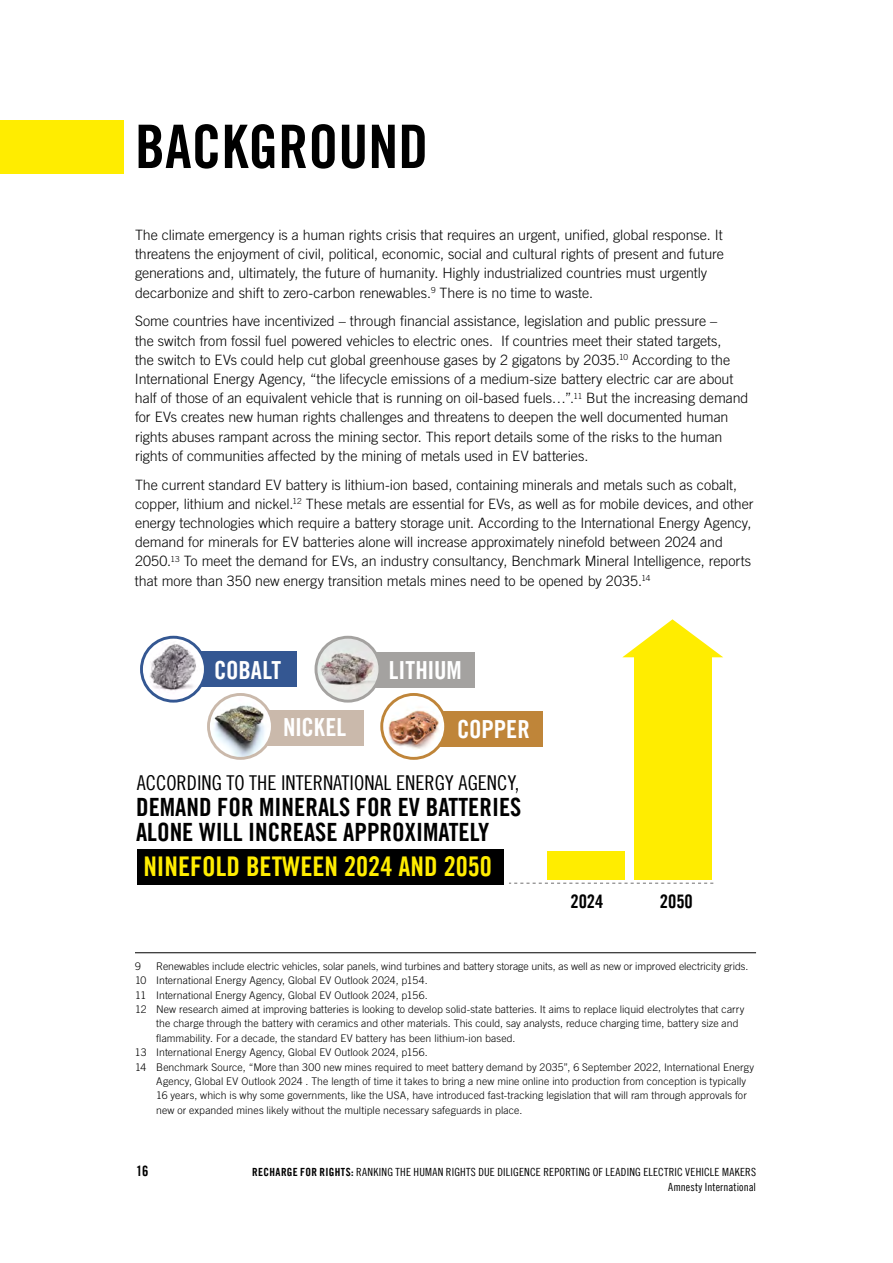
<style>
.page{position:relative;width:893px;height:1263px;background:#fff}
.page>*{position:absolute;margin:0;border:0;box-sizing:border-box;transform-origin:0 0}
.t1{font:60px "Amnesty Trade Gothic Bd Cn 20";color:#000}
.t2{font:27.15px "Amnesty Trade Gothic Bd Cn 20";color:#ffed00}
.t3{font:25.2px/25.2px "Amnesty Trade Gothic Bd Cn 20";color:#000}
.t4{font:24.9px "Amnesty Trade Gothic Bd Cn 20";letter-spacing:-.005em;color:#fff}
.t5{font:20.4px "Amnesty Trade Gothic Cn 18";color:#000}
.t6{font:18.6px "Amnesty Trade Gothic Bd Cn 20";color:#000}
.body_text{font:300 14.25px/19.2px "Amnesty Trade Gothic";letter-spacing:-.005em;color:#000}
.t7{font:14.25px "Amnesty Trade Gothic Bd Cn 20";color:#000}
.t8{font:11.25px/14.4px "Amnesty Trade Gothic Cn 18";letter-spacing:.02em;color:#000;text-align:right}
.new_footnotes{font:300 10.5px/14.4px "Amnesty Trade Gothic";letter-spacing:.01em;color:#000}
.s1{font-family:"Amnesty Trade Gothic Bd Cn 20"}
</style>
<div class="page">
<hr style="left:135px;top:952px;width:621px;height:1px;background:#000">
<div style="left:0;top:120px;width:123px;height:53px;background:#ffed00"></div>
<div style="left:137px;top:849px;width:367px;height:35px;background:#000"></div>
<div style="left:405px;top:711px;width:138px;height:35px;background:#bf8539"></div>
<svg style="left:380px;top:693px;width:67px;height:67px"></svg>
<img style="left:383px;top:696px;width:61px;height:61px;border-radius:31px">
<div style="left:227px;top:711px;width:137px;height:35px;background:#cab9ab"></div>
<div style="left:207px;top:693px;width:67px;height:67px;background:linear-gradient(to right,#cbbaad,#cbbaac);border-radius:50%"></div>
<img style="left:210px;top:696px;width:61px;height:61px;border-radius:31px">
<div style="left:337px;top:652px;width:137px;height:36px;background:#a4a2a0"></div>
<svg style="left:315px;top:636px;width:66px;height:67px"></svg>
<img style="left:317px;top:639px;width:61px;height:61px;border-radius:31px">
<div style="left:160px;top:652px;width:137px;height:35px;background:#345792"></div>
<svg style="left:140px;top:636px;width:67px;height:67px"></svg>
<img style="left:143px;top:639px;width:61px;height:61px;border-radius:31px">
<svg style="left:509px;top:883px;width:204px;height:1px"></svg>
<div style="left:634px;top:652px;width:78px;height:228px;background:#ffed00"></div>
<svg style="left:623px;top:619px;width:100px;height:38px"></svg>
<div style="left:547px;top:851px;width:78px;height:29px;background:#ffed00"></div>
<h1 class="t1" style="left:135px;top:110px;width:295px">BACKGROUND</h1>
<p class="body_text" style="left:135px;top:225px;width:590px">The climate emergency is a human rights crisis that requires an urgent, unified, global response. It threatens the enjoyment of civil, political, economic, social and cultural rights of present and future generations and, ultimately, the future of humanity. Highly industrialized countries must urgently decarbonize and shift to zero-carbon renewables.<sup>9</sup> There is no time to waste.</p>
<p class="body_text" style="left:135px;top:312px;width:615px">Some countries have incentivized – through financial assistance, legislation and public pressure –<br>the switch from fossil fuel powered vehicles to electric ones. If countries meet their stated targets,<br>the switch to EVs could help cut global greenhouse gases by 2 gigatons by 2035.<sup>10</sup> According to the International Energy Agency, “the lifecycle emissions of a medium-size battery electric car are about half of those of an equivalent vehicle that is running on oil-based fuels…”.<sup>11</sup> But the increasing demand for EVs creates new human rights challenges and threatens to deepen the well documented human rights abuses rampant across the mining sector. This report details some of the risks to the human rights of communities affected by the mining of metals used in EV batteries.</p>
<p class="body_text" style="left:135px;top:475px;width:620px">The current standard EV battery is lithium-ion based, containing minerals and metals such as cobalt, copper, lithium and nickel.<sup>12</sup> These metals are essential for EVs, as well as for mobile devices, and other energy technologies which require a battery storage unit. According to the International Energy Agency, demand for minerals for EV batteries alone will increase approximately ninefold between 2024 and 2050.<sup>13</sup> To meet the demand for EVs, an industry consultancy, Benchmark Mineral Intelligence, reports that more than 350 new energy transition metals mines need to be opened by 2035.<sup>14</sup></p>
<p class="t4" style="left:214px;top:655px;width:69px">COBALT</p>
<p class="t4" style="left:389px;top:654px;width:74px">LITHIUM</p>
<p class="t4" style="left:283px;top:712px;width:65px">NICKEL</p>
<p class="t4" style="left:457px;top:714px;width:74px">COPPER</p>
<p class="t5" style="left:137px;top:770px;width:384px">ACCORDING TO THE INTERNATIONAL ENERGY AGENCY,</p>
<p class="t3" style="left:136px;top:794px;width:387px">DEMAND FOR MINERALS FOR EV BATTERIES<br>ALONE WILL INCREASE APPROXIMATELY</p>
<p class="t2" style="left:143px;top:850px;width:350px">NINEFOLD BETWEEN 2024 AND 2050</p>
<p class="t6" style="left:570px;top:889px;width:35px">2024</p>
<p class="t6" style="left:660px;top:889px;width:35px">2050</p>
<p class="new_footnotes" style="left:135px;top:959px;width:7px">9</p>
<p class="new_footnotes" style="left:156px;top:959px;width:594px">Renewables include electric vehicles, solar panels, wind turbines and battery storage units, as well as new or improved electricity grids.</p>
<p class="new_footnotes" style="left:135px;top:973px;width:294px">10 International Energy Agency, Global EV Outlook 2024, p154.</p>
<p class="new_footnotes" style="left:135px;top:987px;width:294px">11 International Energy Agency, Global EV Outlook 2024, p156.</p>
<p class="new_footnotes" style="left:156px;top:1002px;width:590px;text-indent:-21px">12 New research aimed at improving batteries is looking to develop solid-state batteries. It aims to replace liquid electrolytes that carry the charge through the battery with ceramics and other materials. This could, say analysts, reduce charging time, battery size and flammability. For a decade, the standard EV battery has been lithium-ion based.</p>
<p class="new_footnotes" style="left:135px;top:1045px;width:294px">13 International Energy Agency, Global EV Outlook 2024, p156.</p>
<p class="new_footnotes" style="left:156px;top:1059px;width:599px;text-indent:-21px">14 Benchmark Source, “More than 300 new mines required to meet battery demand by 2035”, 6 September 2022, International Energy Agency, Global EV Outlook 2024 . The length of time it takes to bring a new mine online into production from conception is typically 16 years, which is why some governments, like the USA, have introduced fast-tracking legislation that will ram through approvals for new or expanded mines likely without the multiple necessary safeguards in place.</p>
<p class="t7" style="left:136px;top:1162px;width:14px">16</p>
<p class="t8" style="left:252px;top:1165px;width:505px"><span class="s1">RECHARGE FOR RIGHTS:</span> RANKING THE HUMAN RIGHTS DUE DILIGENCE REPORTING OF LEADING ELECTRIC VEHICLE MAKERS<br>Amnesty International</p>
</div>
